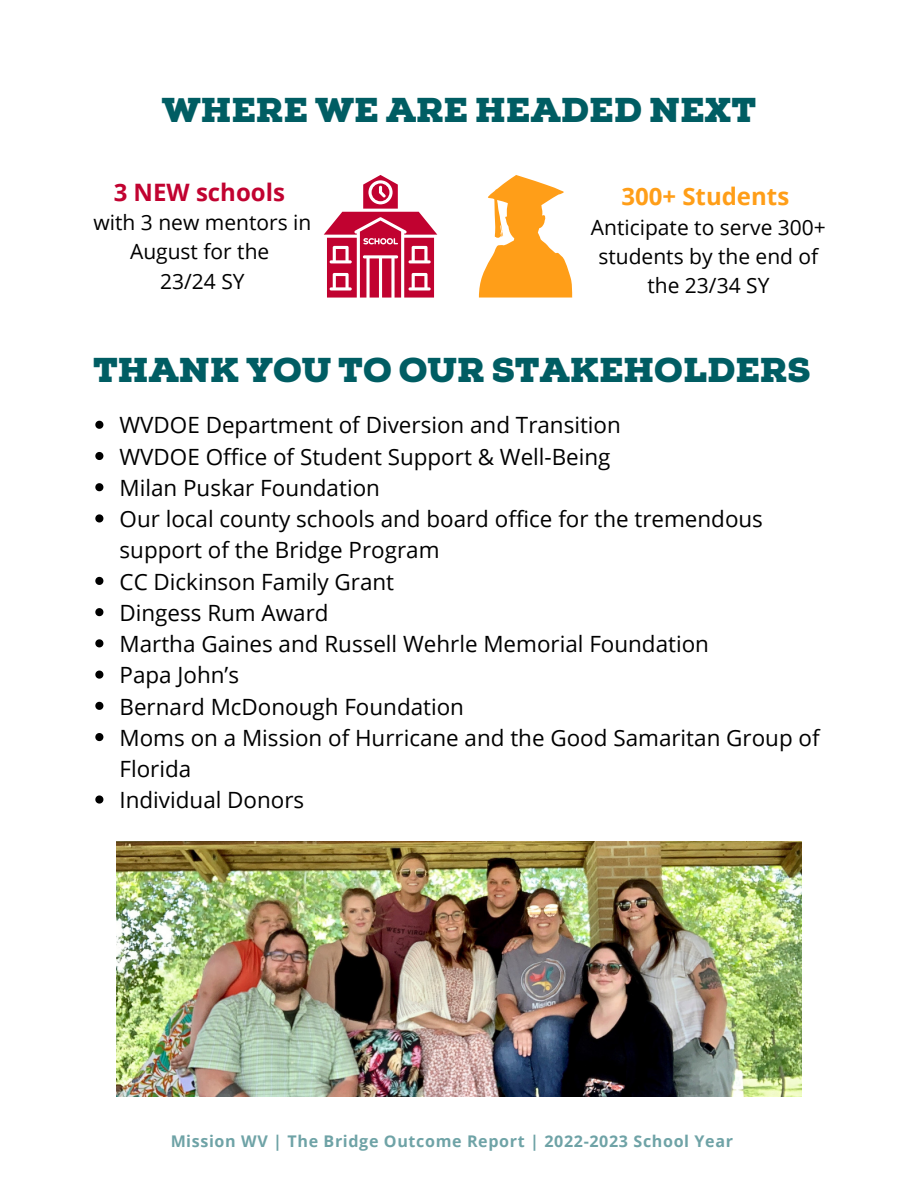
<style>
.page{position:relative;width:918px;height:1188px;background:#fff}
.page>*{position:absolute;margin:0;border:0;box-sizing:border-box;transform-origin:0 0}
.t1{font:900 34.5px "Nexa Slab";color:#005d63}
.t2{font:700 24px "Open Sans";color:#ff9e18}
.t3{font:700 24px "Open Sans";color:#c10230}
.t4{font:22.35px/31.2px "Open Sans";color:#000}
.t5{font:21px/29.2px "Open Sans";color:#000;text-align:center}
.t6{font:700 16.05px "Open Sans";letter-spacing:.04em;color:#005d63}
</style>
<div class="page">
<svg style="left:95px;top:421px;width:8px;height:8px"></svg>
<svg style="left:95px;top:452px;width:8px;height:8px"></svg>
<svg style="left:95px;top:483px;width:8px;height:8px"></svg>
<svg style="left:95px;top:514px;width:8px;height:9px"></svg>
<svg style="left:95px;top:577px;width:8px;height:8px"></svg>
<svg style="left:95px;top:608px;width:8px;height:8px"></svg>
<svg style="left:95px;top:639px;width:8px;height:8px"></svg>
<svg style="left:95px;top:671px;width:8px;height:8px"></svg>
<svg style="left:95px;top:702px;width:8px;height:8px"></svg>
<svg style="left:95px;top:733px;width:8px;height:8px"></svg>
<svg style="left:95px;top:795px;width:8px;height:9px"></svg>
<svg style="left:324px;top:175px;width:113px;height:123px"></svg>
<svg style="left:479px;top:175px;width:93px;height:123px"></svg>
<img style="left:116px;top:842px;width:685px;height:254px">
<p class="t1" style="left:162px;top:90px;width:596px">WHERE WE ARE HEADED NEXT</p>
<p class="t3" style="left:114px;top:175px;width:173px">3 NEW schools</p>
<p class="t5" style="left:94px;top:207px;width:219px">with 3 new mentors in<br>August for the</p>
<p class="t5" style="left:160px;top:266px;width:86px">23/24 SY</p>
<p class="t2" style="left:621px;top:179px;width:169px">300+ Students</p>
<p class="t5" style="left:591px;top:212px;width:237px">Anticipate to serve 300+ students by the end of the 23/34 SY</p>
<p class="t1" style="left:93px;top:350px;width:719px">THANK YOU TO OUR STAKEHOLDERS</p>
<p class="t4" style="left:120px;top:409px;width:503px">WVDOE Department of Diversion and Transition</p>
<p class="t4" style="left:120px;top:440px;width:493px">WVDOE Office of Student Support &amp; Well-Being</p>
<p class="t4" style="left:120px;top:472px;width:262px">Milan Puskar Foundation</p>
<p class="t4" style="left:120px;top:503px;width:645px">Our local county schools and board office for the tremendous support of the Bridge Program</p>
<p class="t4" style="left:120px;top:565px;width:276px">CC Dickinson Family Grant</p>
<p class="t4" style="left:120px;top:597px;width:211px">Dingess Rum Award</p>
<p class="t4" style="left:120px;top:628px;width:591px">Martha Gaines and Russell Wehrle Memorial Foundation</p>
<p class="t4" style="left:120px;top:659px;width:121px">Papa John’s</p>
<p class="t4" style="left:120px;top:690px;width:346px">Bernard McDonough Foundation</p>
<p class="t4" style="left:120px;top:721px;width:702px">Moms on a Mission of Hurricane and the Good Samaritan Group of<br>Florida</p>
<p class="t4" style="left:120px;top:784px;width:186px">Individual Donors</p>
<p class="t6" style="left:170px;top:1130px;width:564px">Mission WV | The Bridge Outcome Report | 2022-2023 School Year</p>
</div>
